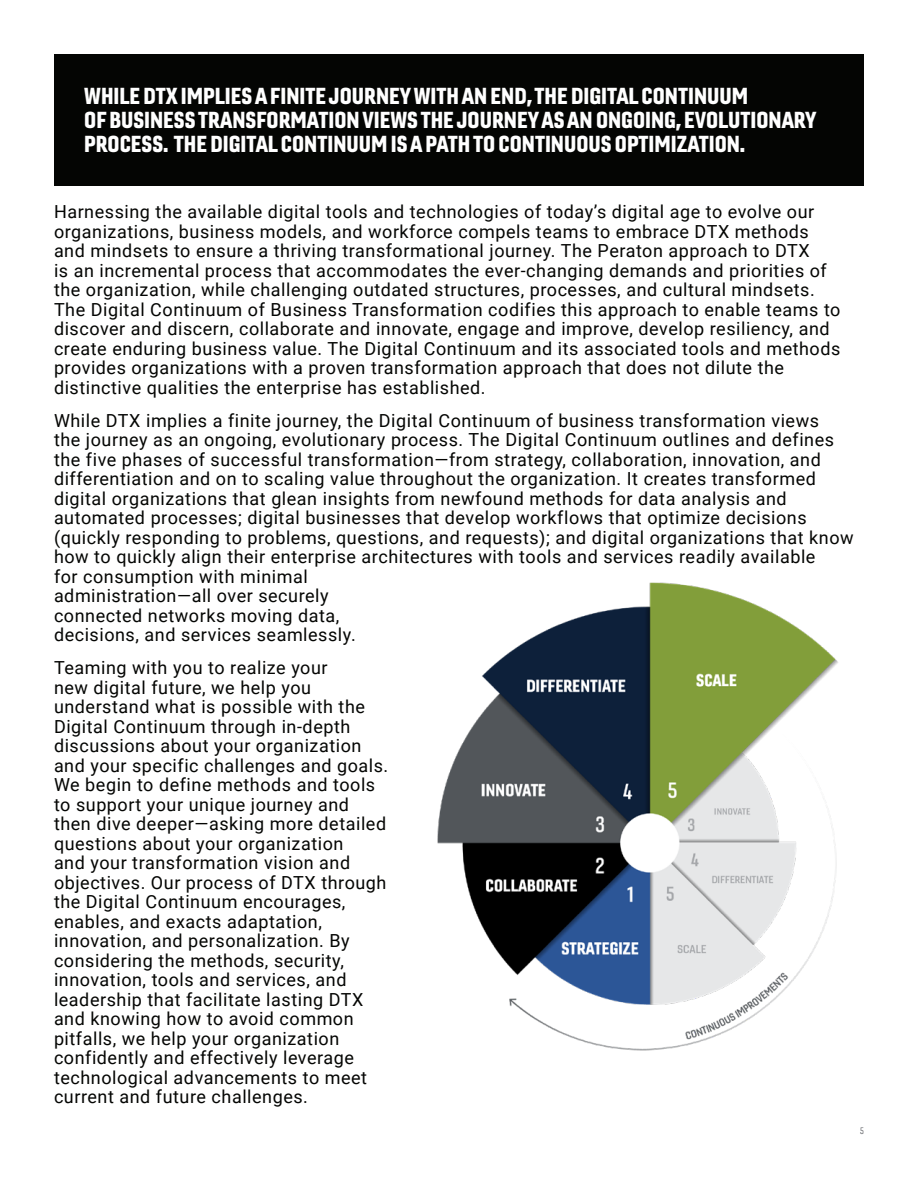
<style>
.page{position:relative;width:918px;height:1188px;background:#fff}
.page>*{position:absolute;margin:0;border:0;box-sizing:border-box;transform-origin:0 0}
.Call_out_paragraph_-_right{font:22.5px/24px "Gineso Con Bla";color:#fff}
.Body_Copy_12pt{font:18px/19.5px "Roboto";letter-spacing:.03em;color:#040503}
.Page____Footer{font:9px "Gineso Con Boo";color:#54565b}
</style>
<div class="page">
<div style="left:54px;top:54px;width:810px;height:131px;background:#040503"></div>
<img style="left:437px;top:582px;width:401px;height:469px">
<p class="Call_out_paragraph_-_right" style="left:84px;top:83px;width:734px">WHILE DTX IMPLIES A FINITE JOURNEY WITH AN END, THE DIGITAL CONTINUUM<br>OF BUSINESS TRANSFORMATION VIEWS THE JOURNEY AS AN ONGOING, EVOLUTIONARY<br>PROCESS. THE DIGITAL CONTINUUM IS A PATH TO CONTINUOUS OPTIMIZATION.</p>
<p class="Body_Copy_12pt" style="left:54px;top:202px;width:788px">Harnessing the available digital tools and technologies of today’s digital age to evolve our organizations, business models, and workforce compels teams to embrace DTX methods and mindsets to ensure a thriving transformational journey. The Peraton approach to DTX<br>is an incremental process that accommodates the ever-changing demands and priorities of the organization, while challenging outdated structures, processes, and cultural mindsets.<br>The Digital Continuum of Business Transformation codifies this approach to enable teams to discover and discern, collaborate and innovate, engage and improve, develop resiliency, and create enduring business value. The Digital Continuum and its associated tools and methods provides organizations with a proven transformation approach that does not dilute the distinctive qualities the enterprise has established.</p>
<p class="Body_Copy_12pt" style="left:54px;top:410px;width:801px">While DTX implies a finite journey, the Digital Continuum of business transformation views<br>the journey as an ongoing, evolutionary process. The Digital Continuum outlines and defines the five phases of successful transformation—from strategy, collaboration, innovation, and differentiation and on to scaling value throughout the organization. It creates transformed digital organizations that glean insights from newfound methods for data analysis and automated processes; digital businesses that develop workflows that optimize decisions (quickly responding to problems, questions, and requests); and digital organizations that know how to quickly align their enterprise architectures with tools and services readily available<br>for consumption with minimal<br>administration—all over securely<br>connected networks moving data,<br>decisions, and services seamlessly.</p>
<p class="Body_Copy_12pt" style="left:54px;top:658px;width:336px">Teaming with you to realize your<br>new digital future, we help you understand what is possible with the Digital Continuum through in-depth discussions about your organization and your specific challenges and goals.<br>We begin to define methods and tools to support your unique journey and then dive deeper—asking more detailed questions about your organization<br>and your transformation vision and objectives. Our process of DTX through the Digital Continuum encourages, enables, and exacts adaptation, innovation, and personalization. By considering the methods, security, innovation, tools and services, and leadership that facilitate lasting DTX and knowing how to avoid common pitfalls, we help your organization confidently and effectively leverage technological advancements to meet current and future challenges.</p>
<p class="Page____Footer" style="left:860px;top:1125px;width:5px">5</p>
</div>
